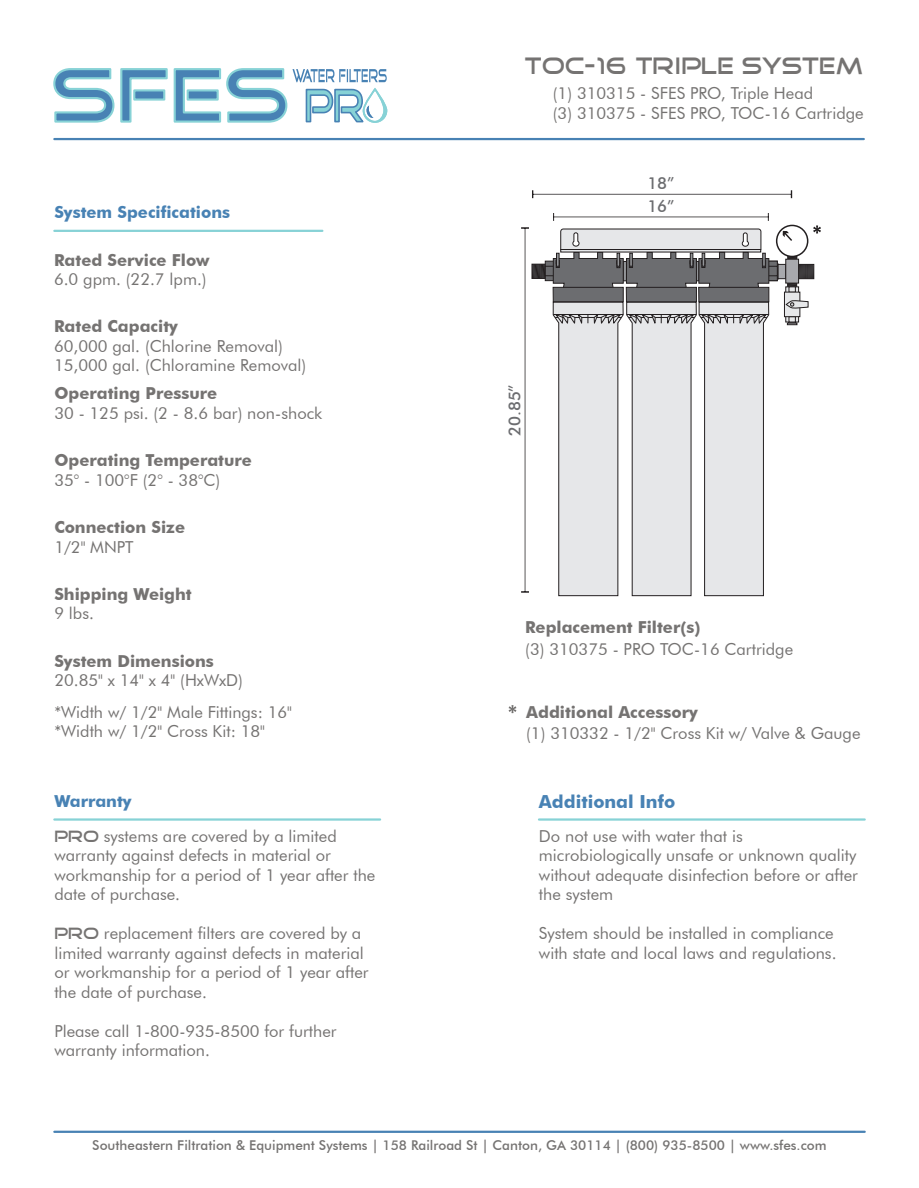
<style>
.page{position:relative;width:919px;height:1188px;background:#fff}
.page>*{position:absolute;margin:0;border:0;box-sizing:border-box;transform-origin:0 0}
.t1{font:24px "Good Times";color:#757372}
.t2{font:700 18px "Futura BT";color:#4882b4}
.t3{font:16.5px/19.5px "Futura BT";color:#757372}
.t4{font:700 16.5px "Futura BT";color:#757372}
.t5{font:700 16.5px "Futura BT";color:#4882b4}
.t6{font:500 16.5px "Futura BT";color:#6c6d70}
.t7{font:500 13.5px "Futura BT";color:#757372}
.s1{font-family:"Good Times"}
</style>
<div class="page">
<hr style="left:54px;top:818px;width:326px;height:3px;background:#87d2d6">
<hr style="left:539px;top:818px;width:325px;height:3px;background:#87d2d6">
<hr style="left:54px;top:1131px;width:810px;height:2px;background:#4882b4">
<hr style="left:532px;top:194px;width:259px;height:1px;background:#231f20">
<svg style="left:790px;top:190px;width:2px;height:8px"></svg>
<hr style="left:54px;top:230px;width:268px;height:2px;background:#87d2d6">
<svg style="left:508px;top:705px;width:8px;height:8px"></svg>
<hr style="left:54px;top:138px;width:809px;height:2px;background:#4882b4">
<svg style="left:521px;top:213px;width:300px;height:383px"></svg>
<svg style="left:53px;top:68px;width:334px;height:55px"></svg>
<h1 class="t1" style="left:525px;top:58px;width:340px">TOC-16 TRIPLE SYSTEM</h1>
<p class="t3" style="left:553px;top:85px;width:312px">(1) 310315 - SFES PRO, Triple Head<br>(3) 310375 - SFES PRO, TOC-16 Cartridge</p>
<p class="t5" style="left:54px;top:206px;width:177px">System Specifications</p>
<p class="t4" style="left:54px;top:253px;width:157px">Rated Service Flow</p>
<p class="t3" style="left:54px;top:271px;width:154px">6.0 gpm. (22.7 lpm.)</p>
<p class="t4" style="left:54px;top:320px;width:125px">Rated Capacity</p>
<p class="t3" style="left:54px;top:338px;width:254px">60,000 gal. (Chlorine Removal)<br>15,000 gal. (Chloramine Removal)</p>
<p class="t4" style="left:54px;top:387px;width:164px">Operating Pressure</p>
<p class="t3" style="left:54px;top:405px;width:269px">30 - 125 psi. (2 - 8.6 bar) non-shock</p>
<p class="t4" style="left:54px;top:454px;width:199px">Operating Temperature</p>
<p class="t3" style="left:54px;top:472px;width:167px">35° - 100°F (2° - 38°C)</p>
<p class="t4" style="left:54px;top:520px;width:132px">Connection Size</p>
<p class="t3" style="left:54px;top:538px;width:81px">1/2" MNPT</p>
<p class="t4" style="left:54px;top:587px;width:139px">Shipping Weight</p>
<p class="t3" style="left:54px;top:605px;width:41px">9 lbs.</p>
<p class="t4" style="left:54px;top:654px;width:161px">System Dimensions</p>
<p class="t3" style="left:54px;top:666px;width:239px;line-height:31.5px">20.85" x 14" x 4" (HxWxD) *Width w/ 1/2" Male Fittings: 16"</p>
<p class="t3" style="left:54px;top:723px;width:212px">*Width w/ 1/2" Cross Kit: 18"</p>
<p class="t6" style="left:647px;top:177px;width:29px">18”</p>
<p class="t6" style="left:508px;top:436px;width:54px;rotate:-90deg">20.85”</p>
<p class="t6" style="left:647px;top:199px;width:29px">16”</p>
<p class="t4" style="left:525px;top:621px;width:176px">Replacement Filter(s)</p>
<p class="t3" style="left:525px;top:641px;width:269px">(3) 310375 - PRO TOC-16 Cartridge</p>
<p class="t4" style="left:526px;top:705px;width:173px">Additional Accessory</p>
<p class="t3" style="left:526px;top:725px;width:336px">(1) 310332 - 1/2" Cross Kit w/ Valve &amp; Gauge</p>
<p class="t5" style="left:54px;top:794px;width:79px">Warranty</p>
<p class="t2" style="left:539px;top:794px;width:138px">Additional Info</p>
<p class="t3" style="left:54px;top:828px;width:322px"><span class="s1">PRO</span> systems are covered by a limited warranty against defects in material or workmanship for a period of 1 year after the date of purchase.</p>
<p class="t3" style="left:54px;top:925px;width:316px"><span class="s1">PRO</span> replacement filters are covered by a limited warranty against defects in material or workmanship for a period of 1 year after the date of purchase.</p>
<p class="t3" style="left:54px;top:1023px;width:284px">Please call 1-800-935-8500 for further warranty information.</p>
<p class="t3" style="left:539px;top:828px;width:320px">Do not use with water that is microbiologically unsafe or unknown quality without adequate disinfection before or after the system</p>
<p class="t3" style="left:539px;top:925px;width:299px">System should be installed in compliance with state and local laws and regulations.</p>
<p class="t7" style="left:92px;top:1140px;width:735px">Southeastern Filtration &amp; Equipment Systems | 158 Railroad St | Canton, GA 30114 | (800) 935-8500 | www.sfes.com</p>
</div>
